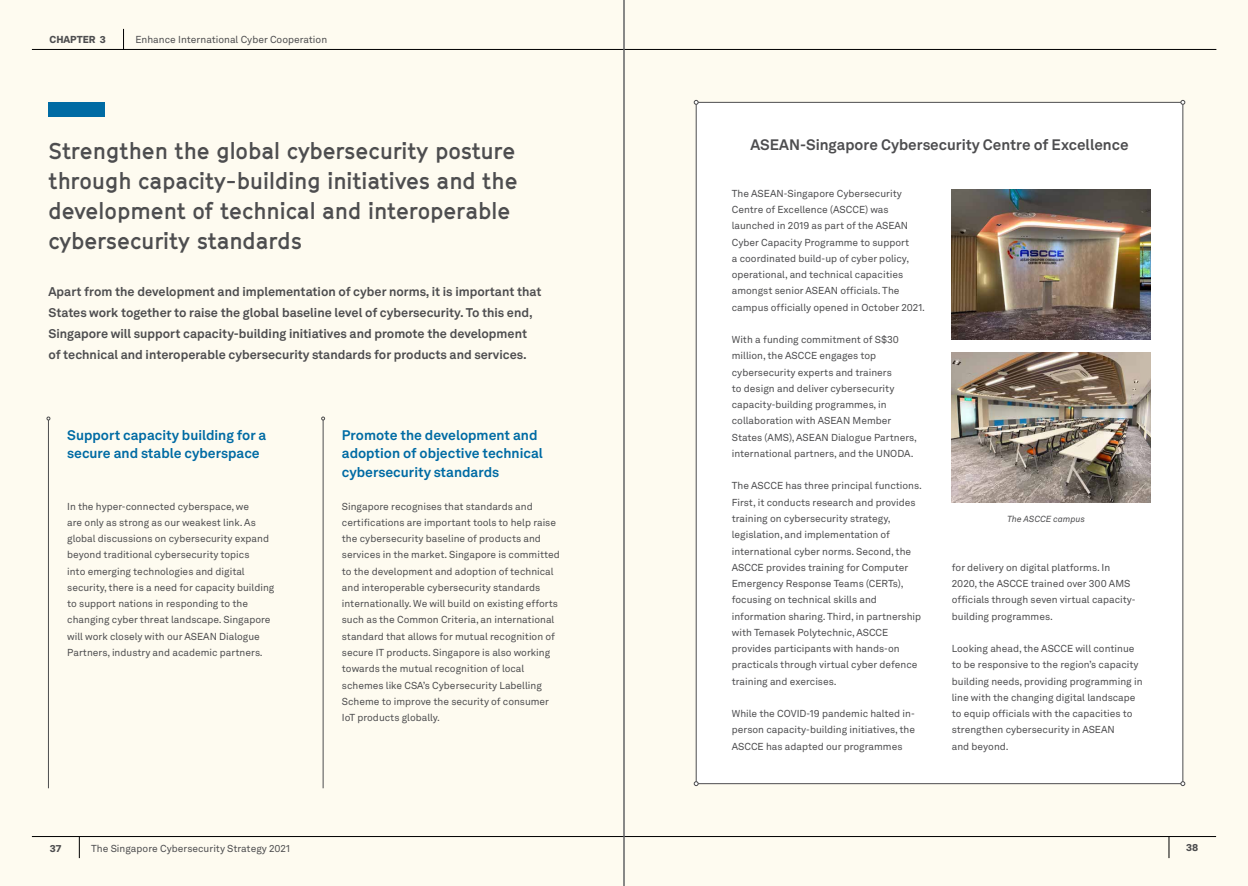
<style>
.page{position:relative;width:1248px;height:886px;background:#fff}
.page>*{position:absolute;margin:0;border:0;box-sizing:border-box;transform-origin:0 0}
.t1{font:700 22.5px/30px "GT Cinetype";color:#4d4d4f}
.t2{font:700 15px "Akkurat LL";color:#4d4d4f}
.t3{font:700 13.75px/18.8px "Akkurat LL";color:#006ba4}
.t4{font:700 12.5px/21.2px "Akkurat LL";color:#4d4d4f}
.t5{font:10px/16.2px "Akkurat LL";color:#4d4d4f}
.t6{font:900 10px "Akkurat LL";color:#4d4d4f}
.t7{font:italic 8.75px "Akkurat LL";color:#4d4d4f}
</style>
<div class="page">
<div style="left:0;top:0;width:624px;height:886px;background:#fefbf0"></div>
<div style="left:624px;top:0;width:623px;height:886px;background:#fefbf0"></div>
<svg style="left:1168px;top:837px;width:1px;height:21px"></svg>
<svg style="left:79px;top:837px;width:1px;height:21px"></svg>
<hr style="left:32px;top:836px;width:1183px;height:1px;background:#000">
<div style="left:696px;top:102px;width:486px;height:682px;background:#fff;border:1px solid #4d4d4f"></div>
<img style="left:951px;top:189px;width:199px;height:151px">
<img style="left:951px;top:352px;width:199px;height:150px">
<hr style="left:32px;top:49px;width:1184px;height:1px;background:#000">
<svg style="left:123px;top:29px;width:1px;height:20px"></svg>
<hr style="left:323px;top:420px;width:1px;height:368px;background:#4d4d4f">
<hr style="left:48px;top:420px;width:1px;height:368px;background:#4d4d4f">
<div style="left:48px;top:102px;width:57px;height:14px;background:#006ba4"></div>
<svg style="left:694px;top:781px;width:4px;height:5px"></svg>
<svg style="left:694px;top:100px;width:4px;height:4px"></svg>
<svg style="left:1180px;top:781px;width:4px;height:5px"></svg>
<svg style="left:1180px;top:100px;width:4px;height:4px"></svg>
<hr style="left:623px;top:0;width:1px;height:886px;background:#6d6e71">
<p class="t6" style="left:49px;top:32px;width:58px">CHAPTER 3</p>
<p class="t5" style="left:135px;top:31px;width:193px">Enhance International Cyber Cooperation</p>
<h1 class="t1" style="left:48px;top:135px;width:470px">Strengthen the global cybersecurity posture through capacity-building initiatives and the development of technical and interoperable cybersecurity standards</h1>
<p class="t4" style="left:48px;top:280px;width:494px">Apart from the development and implementation of cyber norms, it is important that States work together to raise the global baseline level of cybersecurity. To this end, Singapore will support capacity-building initiatives and promote the development of technical and interoperable cybersecurity standards for products and services.</p>
<h3 class="t3" style="left:67px;top:424px;width:201px">Support capacity building for a secure and stable cyberspace</h3>
<p class="t5" style="left:67px;top:498px;width:209px">In the hyper-connected cyberspace, we<br>are only as strong as our weakest link. As global discussions on cybersecurity expand beyond traditional cybersecurity topics<br>into emerging technologies and digital security, there is a need for capacity building to support nations in responding to the changing cyber threat landscape. Singapore will work closely with our ASEAN Dialogue Partners, industry and academic partners.</p>
<h3 class="t3" style="left:342px;top:424px;width:202px">Promote the development and adoption of objective technical cybersecurity standards</h3>
<p class="t5" style="left:342px;top:498px;width:219px">Singapore recognises that standards and certifications are important tools to help raise the cybersecurity baseline of products and services in the market. Singapore is committed to the development and adoption of technical and interoperable cybersecurity standards internationally. We will build on existing efforts such as the Common Criteria, an international standard that allows for mutual recognition of secure IT products. Singapore is also working towards the mutual recognition of local schemes like CSA’s Cybersecurity Labelling Scheme to improve the security of consumer IoT products globally.</p>
<h2 class="t2" style="left:750px;top:134px;width:379px">ASEAN-Singapore Cybersecurity Centre of Excellence</h2>
<p class="t5" style="left:731px;top:185px;width:195px">The ASEAN-Singapore Cybersecurity Centre of Excellence (ASCCE) was launched in 2019 as part of the ASEAN Cyber Capacity Programme to support<br>a coordinated build-up of cyber policy, operational, and technical capacities amongst senior ASEAN officials. The campus officially opened in October 2021.</p>
<p class="t5" style="left:731px;top:331px;width:187px">With a funding commitment of S$30 million, the ASCCE engages top cybersecurity experts and trainers<br>to design and deliver cybersecurity capacity-building programmes, in collaboration with ASEAN Member States (AMS), ASEAN Dialogue Partners, international partners, and the UNODA.</p>
<p class="t5" style="left:731px;top:477px;width:192px">The ASCCE has three principal functions.<br>First, it conducts research and provides training on cybersecurity strategy, legislation, and implementation of international cyber norms. Second, the ASCCE provides training for Computer Emergency Response Teams (CERTs), focusing on technical skills and information sharing. Third, in partnership with Temasek Polytechnic, ASCCE provides participants with hands-on practicals through virtual cyber defence training and exercises.</p>
<p class="t5" style="left:731px;top:705px;width:185px;text-align:justify">While the COVID-19 pandemic halted in&shy;person capacity-building initiatives, the ASCCE has adapted our programmes</p>
<p class="t7" style="left:1006px;top:512px;width:79px">The ASCCE campus</p>
<p class="t5" style="left:951px;top:559px;width:185px">for delivery on digital platforms. In 2020, the ASCCE trained over 300 AMS officials through seven virtual capacity&shy;building programmes.</p>
<p class="t5" style="left:951px;top:640px;width:192px">Looking ahead, the ASCCE will continue to be responsive to the region’s capacity building needs, providing programming in line with the changing digital landscape to equip officials with the capacities to strengthen cybersecurity in ASEAN<br>and beyond.</p>
<p class="t6" style="left:50px;top:840px;width:13px">37</p>
<p class="t5" style="left:91px;top:839px;width:200px">The Singapore Cybersecurity Strategy 2021</p>
<p class="t6" style="left:1185px;top:840px;width:14px">38</p>
</div>
